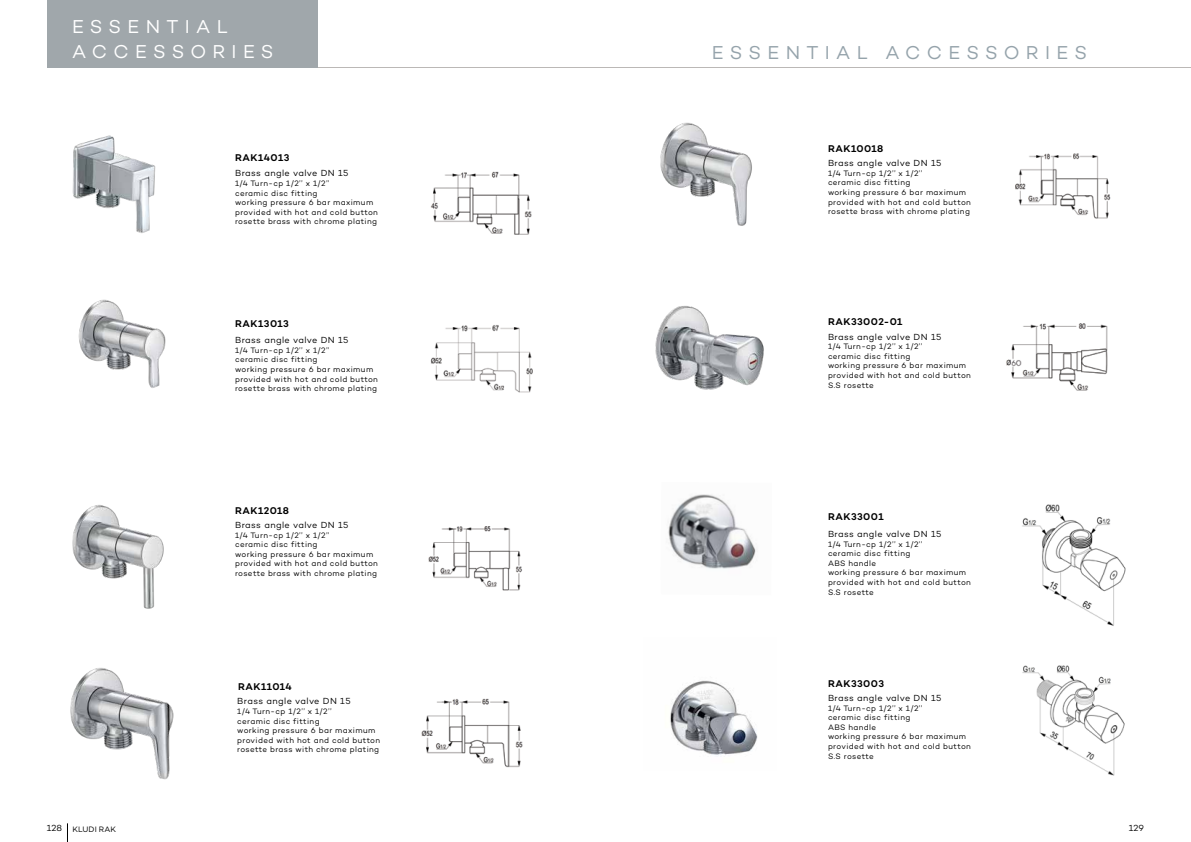
<style>
.page{position:relative;width:1191px;height:842px;background:#fff}
.page>*{position:absolute;margin:0;border:0;box-sizing:border-box;transform-origin:0 0}
.t1{font:19px/25px "Campton";letter-spacing:.325em;color:#fff}
.t2{font:19px "Campton";letter-spacing:.325em;color:#95a3ab}
.t3{font:600 10px "Campton";letter-spacing:.05em;color:#000}
.t4{font:9px "Campton";letter-spacing:.045em;color:#000}
.t5{font:8px/9.6px "Campton";letter-spacing:.045em;color:#000}
.t6{font:8px "Campton";color:#000}
.s1{font-size:9px}
</style>
<div class="page">
<svg style="left:67px;top:823px;width:1px;height:19px"></svg>
<hr style="left:311px;top:67px;width:880px;height:1px;background:#bbb8b6">
<div style="left:48px;top:0;width:270px;height:68px;background:#a0a7ab"></div>
<img style="left:1022px;top:504px;width:104px;height:122px">
<img style="left:431px;top:171px;width:101px;height:64px">
<img style="left:72px;top:135px;width:84px;height:98px">
<img style="left:428px;top:526px;width:94px;height:65px">
<img style="left:1015px;top:153px;width:96px;height:66px">
<img style="left:660px;top:122px;width:92px;height:104px">
<img style="left:668px;top:494px;width:88px;height:75px">
<img style="left:72px;top:505px;width:92px;height:104px">
<img style="left:78px;top:299px;width:88px;height:89px">
<img style="left:430px;top:325px;width:103px;height:68px">
<img style="left:1022px;top:665px;width:103px;height:111px">
<img style="left:670px;top:680px;width:88px;height:75px">
<img style="left:1006px;top:323px;width:102px;height:68px">
<img style="left:655px;top:306px;width:109px;height:84px">
<img style="left:421px;top:698px;width:102px;height:70px">
<img style="left:70px;top:668px;width:104px;height:112px">
<h1 class="t1" style="left:72px;top:14px;width:203px">ESSENTIAL<br>ACCESSORIES</h1>
<p class="t3" style="left:235px;top:152px;width:56px">RAK14013</p>
<p class="t4" style="left:235px;top:168px;width:115px">Brass angle valve DN 15</p>
<p class="t5" style="left:235px;top:178px;width:144px">1/4 Turn-cp 1/2’’ x 1/2’’<br>ceramic disc fitting<br>working pressure 6 bar maximum provided with hot and cold button rosette brass with chrome plating</p>
<p class="t3" style="left:235px;top:318px;width:55px">RAK13013</p>
<p class="t4" style="left:235px;top:334px;width:115px">Brass angle valve DN 15</p>
<p class="t5" style="left:235px;top:345px;width:144px">1/4 Turn-cp 1/2’’ x 1/2’’<br>ceramic disc fitting<br>working pressure 6 bar maximum provided with hot and cold button rosette brass with chrome plating</p>
<p class="t3" style="left:235px;top:504px;width:55px">RAK12018</p>
<p class="t4" style="left:235px;top:519px;width:115px">Brass angle valve DN 15</p>
<p class="t5" style="left:235px;top:530px;width:144px">1/4 Turn-cp 1/2’’ x 1/2’’<br>ceramic disc fitting<br>working pressure 6 bar maximum provided with hot and cold button rosette brass with chrome plating</p>
<p class="t3" style="left:238px;top:680px;width:55px">RAK11014</p>
<p class="t4" style="left:237px;top:696px;width:115px">Brass angle valve DN 15</p>
<p class="t5" style="left:237px;top:706px;width:144px">1/4 Turn-cp 1/2’’ x 1/2’’<br>ceramic disc fitting<br>working pressure 6 bar maximum provided with hot and cold button rosette brass with chrome plating</p>
<h1 class="t2" style="left:712px;top:40px;width:376px">ESSENTIAL ACCESSORIES</h1>
<p class="t3" style="left:828px;top:143px;width:57px">RAK10018</p>
<p class="t4" style="left:828px;top:158px;width:115px">Brass angle valve DN 15</p>
<p class="t5" style="left:828px;top:168px;width:144px">1/4 Turn-cp 1/2’’ x 1/2’’<br>ceramic disc fitting<br>working pressure 6 bar maximum provided with hot and cold button rosette brass with chrome plating</p>
<p class="t3" style="left:828px;top:315px;width:76px">RAK33002-01</p>
<p class="t4" style="left:828px;top:331px;width:115px">Brass angle valve DN 15</p>
<p class="t5" style="left:828px;top:341px;width:144px">1/4 Turn-cp 1/2’’ x 1/2’’<br>ceramic disc fitting<br>working pressure 6 bar maximum provided with hot and cold button<br>S.S rosette</p>
<p class="t3" style="left:828px;top:510px;width:57px">RAK33001</p>
<p class="t4" style="left:828px;top:528px;width:115px">Brass angle valve DN 15</p>
<p class="t5" style="left:828px;top:539px;width:144px">1/4 Turn-cp 1/2’’ x 1/2’’<br>ceramic disc fitting<br>ABS handle<br>working pressure 6 bar maximum provided with hot and cold button<br>S.S rosette</p>
<p class="t3" style="left:828px;top:677px;width:58px">RAK33003</p>
<p class="t4" style="left:828px;top:692px;width:115px">Brass angle valve DN 15</p>
<p class="t5" style="left:828px;top:703px;width:144px">1/4 Turn-cp 1/2’’ x 1/2’’<br>ceramic disc fitting<br>ABS handle<br>working pressure 6 bar maximum provided with hot and cold button<br>S.S rosette</p>
<p class="t6" style="left:47px;top:824px;width:71px"><span class="s1">128</span> KLUDI RAK</p>
<p class="t4" style="left:1128px;top:822px;width:17px">129</p>
</div>
